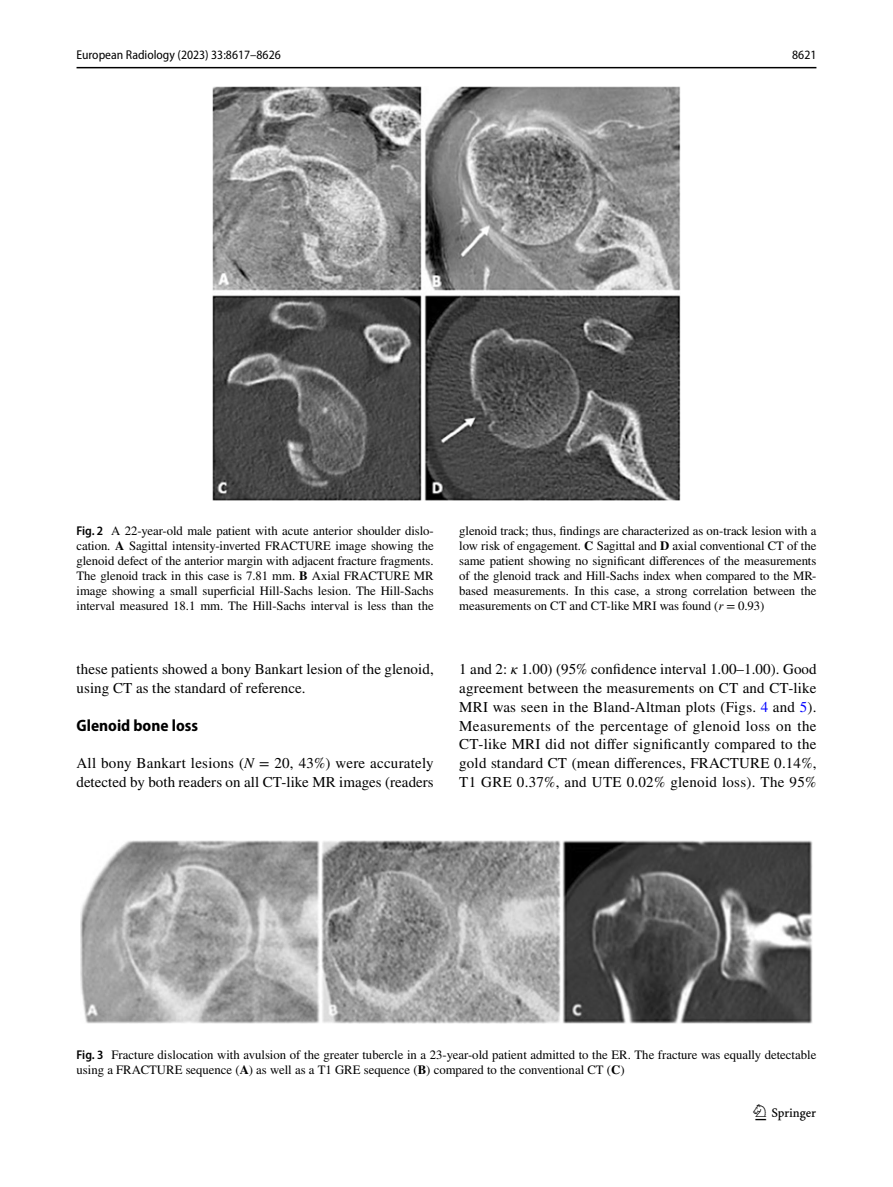
<style>
.page{position:relative;width:893px;height:1187px;background:#fff}
.page>*{position:absolute;margin:0;border:0;box-sizing:border-box;transform-origin:0 0}
.t1{font:22.5px "Springnew Regular 3";color:#000}
.t2{font:700 semi-condensed 16.5px "Myriad Pro";color:#000}
.t3{font:15px/18.8px "STIX";letter-spacing:.005em;color:#000}
.t4{font:12.75px/15px "STIX";color:#000;text-align:justify}
.t5{font:semi-condensed 12.75px "Myriad Pro";color:#000}
.s1{font-family:"Myriad Pro";font-weight:600;font-stretch:semi-condensed}
.s2{font-weight:700}
.s3{font-style:italic}
.s4{color:#00f}
</style>
<div class="page">
<hr style="left:77px;top:67px;width:739px;height:1px;background:#000">
<img style="left:213px;top:87px;width:467px;height:413px">
<img style="left:81px;top:840px;width:731px;height:183px">
<p class="t5" style="left:77px;top:48px;width:206px">European Radiology (2023) 33:8617–8626</p>
<p class="t5" style="left:792px;top:48px;width:26px">8621</p>
<p class="t4" style="left:77px;top:524px;width:359px"><span class="s1">Fig. 2</span> A 22-year-old male patient with acute anterior shoulder dislo&shy;cation. <span class="s2">A</span> Sagittal intensity-inverted FRACTURE image showing the glenoid defect of the anterior margin with adjacent fracture fragments.<br>The glenoid track in this case is 7.81 mm. <span class="s2">B</span> Axial FRACTURE MR image showing a small superficial Hill-Sachs lesion. The Hill-Sachs interval measured 18.1 mm. The Hill-Sachs interval is less than the</p>
<p class="t4" style="left:459px;top:524px;width:359px">glenoid track; thus, findings are characterized as on-track lesion with a low risk of engagement. <span class="s2">C</span> Sagittal and <span class="s2">D</span> axial conventional CT of the same patient showing no significant differences of the measurements of the glenoid track and Hill-Sachs index when compared to the MR&shy;based measurements. In this case, a strong correlation between the measurements on CT and CT-like MRI was found (<span class="s3">r</span> = 0.93)</p>
<p class="t3" style="left:77px;top:660px;width:359px">these patients showed a bony Bankart lesion of the glenoid, using CT as the standard of reference.</p>
<p class="t2" style="left:77px;top:715px;width:123px">Glenoid bone loss</p>
<p class="t3" style="left:77px;top:754px;width:359px">All bony Bankart lesions (<span class="s3">N</span> = 20, 43%) were accurately detected by both readers on all CT-like MR images (readers</p>
<p class="t3" style="left:459px;top:660px;width:359px;text-align:justify">1 and 2: <span class="s3">κ</span> 1.00) (95% confidence interval 1.00–1.00). Good agreement between the measurements on CT and CT-like MRI was seen in the Bland-Altman plots (Figs. <span class="s4">4</span> and <span class="s4">5</span>).<br>Measurements of the percentage of glenoid loss on the CT-like MRI did not differ significantly compared to the gold standard CT (mean differences, FRACTURE 0.14%, T1 GRE 0.37%, and UTE 0.02% glenoid loss). The 95%</p>
<p class="t4" style="left:77px;top:1047px;width:741px"><span class="s1">Fig. 3</span> Fracture dislocation with avulsion of the greater tubercle in a 23-year-old patient admitted to the ER. The fracture was equally detectable using a FRACTURE sequence (<span class="s2">A</span>) as well as a T1 GRE sequence (<span class="s2">B</span>) compared to the conventional CT (<span class="s2">C</span>)</p>
<h1 class="t1" style="left:755px;top:1104px;width:62px">1 3</h1>
</div>
